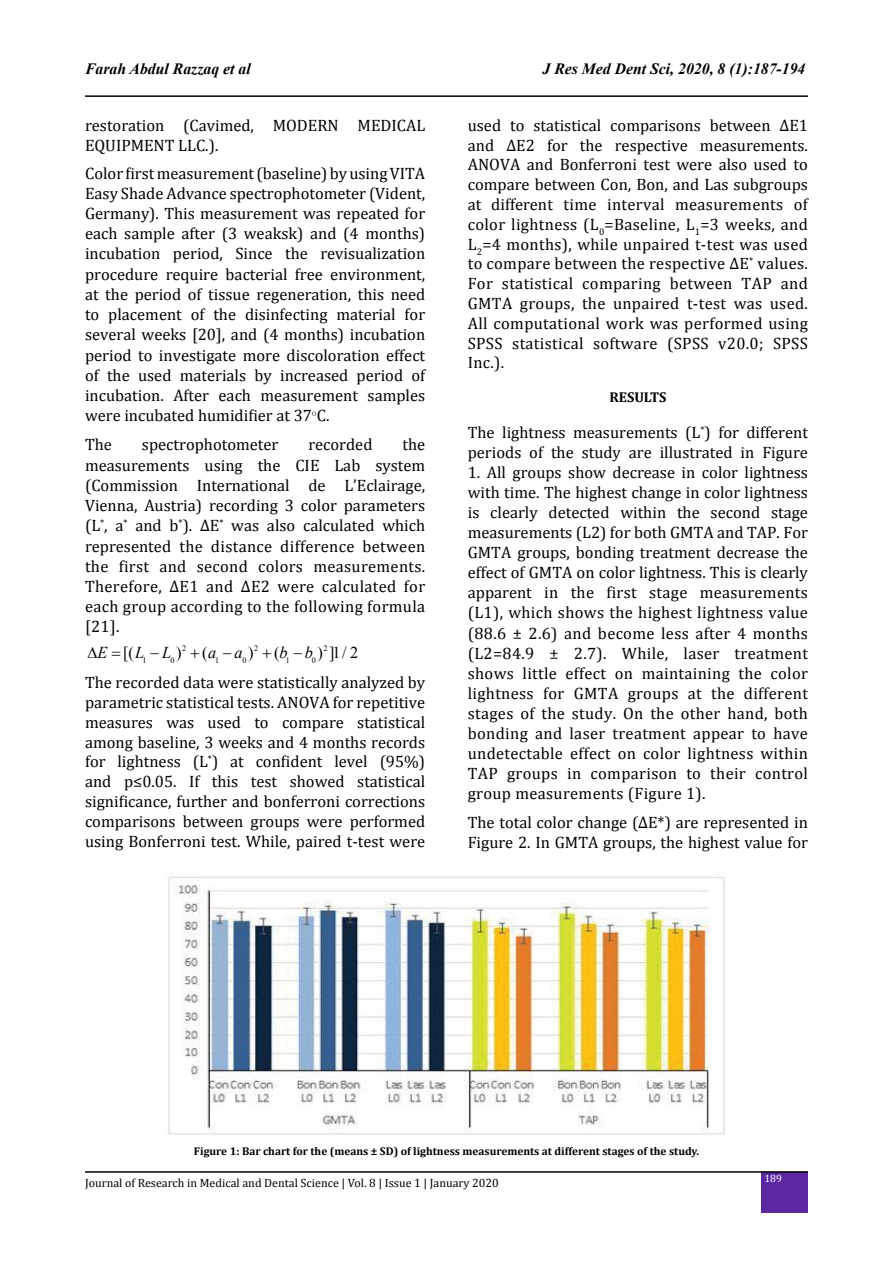
<style>
.page{position:relative;width:893px;height:1263px;background:#fff}
.page>*{position:absolute;margin:0;border:0;box-sizing:border-box;transform-origin:0 0}
.t1{font:16.5px/20.1px "Cambria";color:#000;text-align:justify}
.t2{font:16.5px "Times New Roman";color:#000}
.t3{font:italic 16.5px "Times New Roman";color:#000}
.t4{font:italic 700 15.75px "Times New Roman";color:#000}
.t5{font:700 14.25px "Cambria";color:#000}
.t6{font:12px "Cambria";color:#000}
.t7{font:700 11.25px "Cambria";color:#000}
.t8{font:10.5px "Cambria";color:#fff}
.t9{font:8.25px "Times New Roman";color:#000}
.s1{font-style:italic}
</style>
<div class="page">
<hr style="left:85px;top:95px;width:723px;height:2px;background:#000">
<div style="left:762px;top:1172px;width:46px;height:41px;background:#5b289f"></div>
<hr style="left:85px;top:1171px;width:723px;height:2px;background:#000">
<img style="left:168px;top:876px;width:557px;height:259px">
<p class="t4" style="left:85px;top:58px;width:167px">Farah Abdul Razzaq et al</p>
<p class="t4" style="left:543px;top:58px;width:264px">J Res Med Dent Sci, 2020, 8 (1):187-194</p>
<p class="t1" style="left:85px;top:115px;width:342px">restoration (Cavimed, MODERN MEDICAL<br>EQUIPMENT LLC.).</p>
<p class="t1" style="left:85px;top:163px;width:342px">Color first measurement (baseline) by using VITA Easy Shade Advance spectrophotometer (Vident, Germany). This measurement was repeated for each sample after (3 weaksk) and (4 months) incubation period, Since the revisualization procedure require bacterial free environment, at the period of tissue regeneration, this need to placement of the disinfecting material for several weeks [20], and (4 months) incubation period to investigate more discoloration effect of the used materials by increased period of incubation. After each measurement samples were incubated humidifier at 37<sup>o</sup>C.</p>
<p class="t1" style="left:85px;top:434px;width:28px">The</p>
<p class="t1" style="left:142px;top:434px;width:138px">spectrophotometer</p>
<p class="t1" style="left:308px;top:434px;width:66px">recorded</p>
<p class="t1" style="left:85px;top:434px;width:342px;text-indent:317px">the measurements using the CIE Lab system (Commission International de L’Eclairage, Vienna, Austria) recording 3 color parameters (L<sup>*</sup>, a<sup>*</sup> and b<sup>*</sup>). ΔE<sup>*</sup> was also calculated which represented the distance difference between the first and second colors measurements.<br>Therefore, ΔE1 and ΔE2 were calculated for each group according to the following formula [21].</p>
<p class="t9" style="left:182px;top:643px;width:6px">2</p>
<p class="t9" style="left:254px;top:643px;width:6px">2</p>
<p class="t9" style="left:324px;top:643px;width:6px">2</p>
<p class="t9" style="left:142px;top:654px;width:6px">1</p>
<p class="t9" style="left:171px;top:654px;width:6px">0</p>
<p class="t9" style="left:215px;top:654px;width:6px">1</p>
<p class="t9" style="left:242px;top:654px;width:6px">0</p>
<p class="t9" style="left:286px;top:654px;width:6px">1</p>
<p class="t9" style="left:312px;top:654px;width:6px">0</p>
<p class="t3" style="left:87px;top:641px;width:21px">∆E</p>
<p class="t2" style="left:123px;top:642px;width:236px">[(<span class="s1">L L</span> ) (<span class="s1">a a</span> ) (<span class="s1">b b</span> ) ]1/ 2</p>
<p class="t1" style="left:85px;top:673px;width:342px">The recorded data were statistically analyzed by parametric statistical tests. ANOVA for repetitive measures was used to compare statistical among baseline, 3 weeks and 4 months records for lightness (L<sup>*</sup>) at confident level (95%) and p≤0.05. If this test showed statistical significance, further and bonferroni corrections comparisons between groups were performed using Bonferroni test. While, paired t-test were</p>
<p class="t1" style="left:468px;top:115px;width:342px">used to statistical comparisons between ΔE1 and ΔE2 for the respective measurements.<br>ANOVA and Bonferroni test were also used to compare between Con, Bon, and Las subgroups at different time interval measurements of color lightness (L<sub>0</sub>=Baseline, L<sub>1</sub>=3 weeks, and L<sub>2</sub>=4 months), while unpaired t-test was used to compare between the respective ΔE<sup>*</sup> values.<br>For statistical comparing between TAP and GMTA groups, the unpaired t-test was used.<br>All computational work was performed using SPSS statistical software (SPSS v20.0; SPSS Inc.).</p>
<p class="t5" style="left:609px;top:387px;width:58px">RESULTS</p>
<p class="t1" style="left:468px;top:423px;width:342px">The lightness measurements (L<sup>*</sup>) for different periods of the study are illustrated in Figure</p>
<p class="t1" style="left:468px;top:462px;width:342px">1. All groups show decrease in color lightness with time. The highest change in color lightness is clearly detected within the second stage measurements (L2) for both GMTA and TAP. For GMTA groups, bonding treatment decrease the effect of GMTA on color lightness. This is clearly apparent in the first stage measurements (L1), which shows the highest lightness value (88.6 ± 2.6) and become less after 4 months (L2=84.9 ± 2.7). While, laser treatment shows little effect on maintaining the color lightness for GMTA groups at the different stages of the study. On the other hand, both bonding and laser treatment appear to have undetectable effect on color lightness within TAP groups in comparison to their control group measurements (Figure 1).</p>
<p class="t1" style="left:468px;top:812px;width:342px">The total color change (ΔE*) are represented in<br>Figure 2. In GMTA groups, the highest value for</p>
<p class="t7" style="left:194px;top:1143px;width:507px">Figure 1: Bar chart for the (means ± SD) of lightness measurements at different stages of the study.</p>
<p class="t6" style="left:85px;top:1176px;width:415px">Journal of Research in Medical and Dental Science | Vol. 8 | Issue 1 | January 2020</p>
<p class="t8" style="left:764px;top:1172px;width:19px">189</p>
</div>
